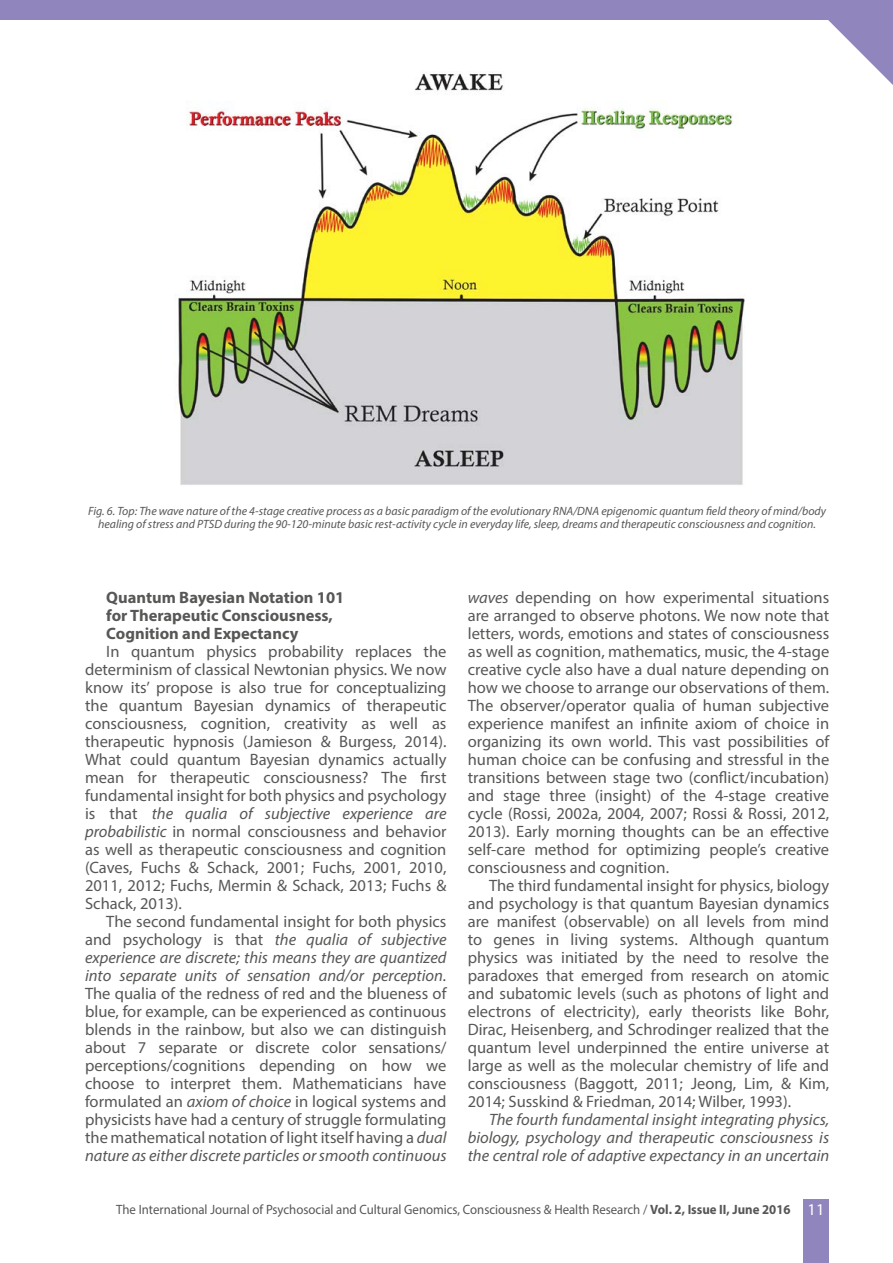
<style>
.page{position:relative;width:893px;height:1263px;background:#fff}
.page>*{position:absolute;margin:0;border:0;box-sizing:border-box;transform-origin:0 0}
.t1{font:16.5px/18px "Myriad Pro";color:#575756;text-align:justify}
.t2{font:italic 16.5px/18px "Myriad Pro";color:#575756;text-align:justify}
.t3{font:700 16.5px/18px "Myriad Pro";color:#575756}
.t4{font:13.5px "Myriad Pro";color:#575756;scale:.95 1}
.t5{font:italic 12px/13.5px "Myriad Pro";color:#575756;text-align:center}
.s1{font-style:italic}
.s2{font-style:normal}
.s3{font-weight:700}
.s4{font-size:16.5px;color:#fff}
</style>
<div class="page">
<div style="left:0;top:0;width:893px;height:20px;background:#9185be"></div>
<svg style="left:828px;top:20px;width:65px;height:65px"></svg>
<div style="left:803px;top:1199px;width:26px;height:64px;background:#9185be"></div>
<img style="left:176px;top:73px;width:572px;height:412px">
<p class="t5" style="left:88px;top:504px;width:739px">Fig. 6. Top: The wave nature of the 4-stage creative process as a basic paradigm of the evolutionary RNA/DNA epigenomic quantum field theory of mind/body healing of stress and PTSD during the 90-120-minute basic rest-activity cycle in everyday life, sleep, dreams and therapeutic consciousness and cognition.</p>
<p class="t3" style="left:106px;top:588px;width:240px">Quantum Bayesian Notation 101 for Therapeutic Consciousness,<br>Cognition and Expectancy</p>
<p class="t1" style="left:85px;top:642px;width:363px;text-indent:21px">In quantum physics probability replaces the determinism of classical Newtonian physics. We now know its’ propose is also true for conceptualizing the quantum Bayesian dynamics of therapeutic consciousness, cognition, creativity as well as therapeutic hypnosis (Jamieson &amp; Burgess, 2014).<br>What could quantum Bayesian dynamics actually mean for therapeutic consciousness? The first fundamental insight for both physics and psychology is that <span class="s1">the qualia of subjective experience are probabilistic</span> in normal consciousness and behavior as well as therapeutic consciousness and cognition (Caves, Fuchs &amp; Schack, 2001; Fuchs, 2001, 2010, 2011, 2012; Fuchs, Mermin &amp; Schack, 2013; Fuchs &amp; Schack, 2013).</p>
<p class="t2" style="left:85px;top:912px;width:363px;text-indent:21px"><span class="s2">The second fundamental insight for both physics and psychology is that</span> the qualia of subjective experience are discrete; this means they are quantized into separate units of sensation and/or perception.</p>
<p class="t1" style="left:85px;top:984px;width:363px">The qualia of the redness of red and the blueness of blue, for example, can be experienced as continuous blends in the rainbow, but also we can distinguish about 7 separate or discrete color sensations/ perceptions/cognitions depending on how we choose to interpret them. Mathematicians have formulated an <span class="s1">axiom of choice</span> in logical systems and physicists have had a century of struggle formulating the mathematical notation of light itself having a <span class="s1">dual nature as either discrete particles or smooth continuous</span></p>
<p class="t1" style="left:468px;top:588px;width:363px"><span class="s1">waves</span> depending on how experimental situations are arranged to observe photons. We now note that letters, words, emotions and states of consciousness as well as cognition, mathematics, music, the 4-stage creative cycle also have a dual nature depending on how we choose to arrange our observations of them.<br>The observer/operator qualia of human subjective experience manifest an infinite axiom of choice in organizing its own world. This vast possibilities of human choice can be confusing and stressful in the transitions between stage two (conflict/incubation) and stage three (insight) of the 4-stage creative cycle (Rossi, 2002a, 2004, 2007; Rossi &amp; Rossi, 2012, 2013). Early morning thoughts can be an effective self-care method for optimizing people’s creative consciousness and cognition.</p>
<p class="t1" style="left:468px;top:876px;width:363px;text-indent:21px">The third fundamental insight for physics, biology and psychology is that quantum Bayesian dynamics are manifest (observable) on all levels from mind to genes in living systems. Although quantum physics was initiated by the need to resolve the paradoxes that emerged from research on atomic and subatomic levels (such as photons of light and electrons of electricity), early theorists like Bohr, Dirac, Heisenberg, and Schrodinger realized that the quantum level underpinned the entire universe at large as well as the molecular chemistry of life and consciousness (Baggott, 2011; Jeong, Lim, &amp; Kim, 2014; Susskind &amp; Friedman, 2014; Wilber, 1993).</p>
<p class="t2" style="left:468px;top:1110px;width:363px;text-indent:21px">The fourth fundamental insight integrating physics, biology, psychology and therapeutic consciousness is the central role of adaptive expectancy in an uncertain</p>
<p class="t4" style="left:116px;top:1201px;width:747px">The International Journal of Psychosocial and Cultural Genomics, Consciousness &amp; Health Research / <span class="s3">Vol. 2, Issue II, June 2016</span> <span class="s4">11</span></p>
</div>
